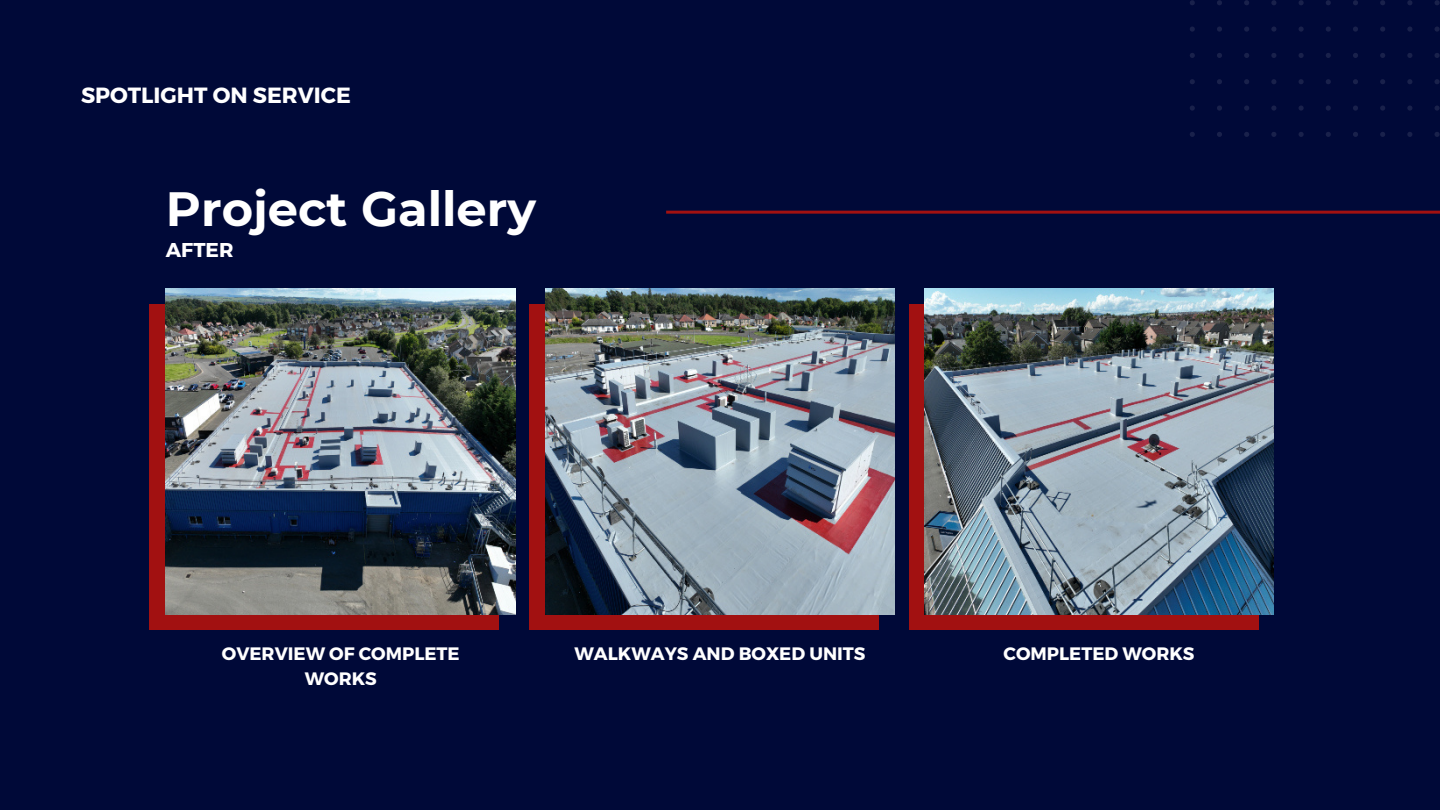
<style>
.page{position:relative;width:1440px;height:810px;background:#000938}
.page>*{position:absolute;margin:0;border:0;box-sizing:border-box;transform-origin:0 0}
.t1{font:700 48px "Montserrat";color:#fff}
.t2{font:700 22px "Montserrat";color:#fff}
.t3{font:700 20px "Montserrat";color:#fff}
.t4{font:700 18px/24.8px "Montserrat";color:#fff;text-align:center}
</style>
<div class="page">
<hr style="left:666px;top:211px;width:774px;height:3px;background:#a21111">
<div style="left:149px;top:304px;width:350px;height:326px;background:#a21111"></div>
<img style="left:166px;top:289px;width:349px;height:325px">
<div style="left:529px;top:304px;width:349px;height:326px;background:#a21111"></div>
<img style="left:545px;top:289px;width:350px;height:325px">
<div style="left:909px;top:304px;width:350px;height:326px;background:#a21111"></div>
<img style="left:924px;top:289px;width:350px;height:325px">
<svg style="left:1190px;top:0;width:250px;height:137px"></svg>
<p class="t2" style="left:81px;top:81px;width:271px">SPOTLIGHT ON SERVICE</p>
<p class="t1" style="left:166px;top:179px;width:372px">Project Gallery</p>
<p class="t3" style="left:166px;top:237px;width:69px">AFTER</p>
<h2 class="t4" style="left:222px;top:641px;width:239px">OVERVIEW OF COMPLETE<br>WORKS</h2>
<p class="t4" style="left:575px;top:641px;width:292px">WALKWAYS AND BOXED UNITS</p>
<h2 class="t4" style="left:1004px;top:641px;width:192px">COMPLETED WORKS</h2>
</div>
